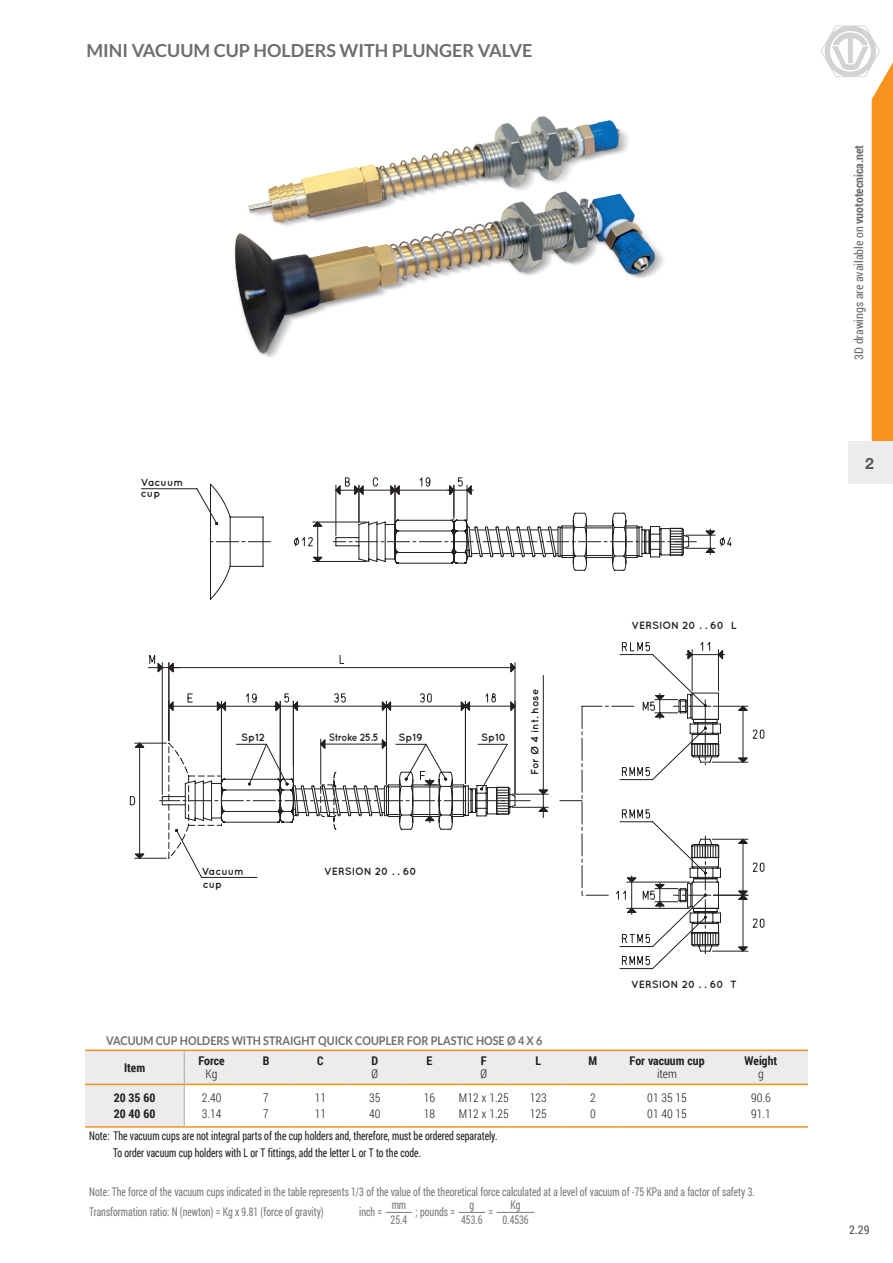
<style>
.page{position:relative;width:893px;height:1263px;background:#fff}
.page>*{position:absolute;margin:0;border:0;box-sizing:border-box;transform-origin:0 0}
.t1{font:700 18px "Lato";color:#6c6d70}
.t2{font:700 15.75px "Helvetica Neue LT Std";color:#57585a}
.t3{font:12px/19.8px "Roboto Condensed";color:#231f20;scale:.81 1}
.t4{font:300 12px "Roboto Condensed";color:#231f20}
.t5{font:700 12px "Lato";color:#6c6d70;scale:.9 1}
.t6{font:700 12px "Roboto Condensed";color:#231f20}
.t7{font:12px "Roboto Condensed";color:#6c6d70}
.t8{font:12px "Roboto Condensed";color:#57585a}
.t9{font:700 10.5px/11.2px "Quicksand";color:#231f20}
.t10{font:700 10.5px "Quicksand";letter-spacing:-.04em;color:#231f20;scale:.9 1}
.s1{font-weight:700}
</style>
<div class="page">
<img style="left:234px;top:116px;width:430px;height:241px">
<svg style="left:141px;top:477px;width:591px;height:123px"></svg>
<svg style="left:560px;top:641px;width:205px;height:328px"></svg>
<svg style="left:129px;top:655px;width:420px;height:223px"></svg>
<svg style="left:821px;top:25px;width:72px;height:416px"></svg>
<div style="left:848px;top:441px;width:45px;height:42px;background:#ececee"></div>
<svg style="left:85px;top:1051px;width:723px;height:75px;fill:#ececee"></svg>
<svg style="left:293px;top:1085px;width:421px;height:4px"></svg>
<svg style="left:184px;top:1051px;width:1px;height:75px"></svg>
<hr style="left:85px;top:1084px;width:99px;height:1px;background:#f7931d">
<hr style="left:184px;top:1084px;width:55px;height:1px;background:#f7931d">
<hr style="left:239px;top:1084px;width:54px;height:1px;background:#f7931d">
<hr style="left:293px;top:1084px;width:55px;height:1px;background:#f7931d">
<hr style="left:348px;top:1084px;width:54px;height:1px;background:#f7931d">
<hr style="left:402px;top:1084px;width:55px;height:1px;background:#f7931d">
<hr style="left:457px;top:1084px;width:54px;height:1px;background:#f7931d">
<hr style="left:511px;top:1084px;width:55px;height:1px;background:#f7931d">
<hr style="left:566px;top:1084px;width:54px;height:1px;background:#f7931d">
<hr style="left:620px;top:1084px;width:94px;height:1px;background:#f7931d">
<hr style="left:714px;top:1084px;width:94px;height:1px;background:#f7931d">
<hr style="left:85px;top:1126px;width:99px;height:2px;background:#f7931d">
<hr style="left:184px;top:1126px;width:55px;height:2px;background:#f7931d">
<hr style="left:239px;top:1126px;width:54px;height:2px;background:#f7931d">
<hr style="left:293px;top:1126px;width:55px;height:2px;background:#f7931d">
<hr style="left:348px;top:1126px;width:54px;height:2px;background:#f7931d">
<hr style="left:402px;top:1126px;width:55px;height:2px;background:#f7931d">
<hr style="left:457px;top:1126px;width:54px;height:2px;background:#f7931d">
<hr style="left:511px;top:1126px;width:55px;height:2px;background:#f7931d">
<hr style="left:566px;top:1126px;width:54px;height:2px;background:#f7931d">
<hr style="left:620px;top:1126px;width:94px;height:2px;background:#f7931d">
<hr style="left:714px;top:1126px;width:94px;height:2px;background:#f7931d">
<hr style="left:85px;top:1049px;width:99px;height:2px;background:#f7931d">
<hr style="left:184px;top:1049px;width:55px;height:2px;background:#f7931d">
<hr style="left:239px;top:1049px;width:54px;height:2px;background:#f7931d">
<hr style="left:293px;top:1049px;width:55px;height:2px;background:#f7931d">
<hr style="left:348px;top:1049px;width:54px;height:2px;background:#f7931d">
<hr style="left:402px;top:1049px;width:55px;height:2px;background:#f7931d">
<hr style="left:457px;top:1049px;width:54px;height:2px;background:#f7931d">
<hr style="left:511px;top:1049px;width:55px;height:2px;background:#f7931d">
<hr style="left:566px;top:1049px;width:54px;height:2px;background:#f7931d">
<hr style="left:620px;top:1049px;width:94px;height:2px;background:#f7931d">
<hr style="left:714px;top:1049px;width:94px;height:2px;background:#f7931d">
<svg style="left:386px;top:1212px;width:26px;height:1px"></svg>
<svg style="left:459px;top:1212px;width:26px;height:1px"></svg>
<hr style="left:497px;top:1212px;width:37px;height:1px;background:#231f20">
<div style="left:478px;top:731px;width:32px;height:11px;background:#fff"></div>
<div style="left:395px;top:731px;width:31px;height:11px;background:#fff"></div>
<div style="left:237px;top:731px;width:32px;height:11px;background:#fff"></div>
<h1 class="t1" style="left:87px;top:40px;width:447px">MINI VACUUM CUP HOLDERS WITH PLUNGER VALVE</h1>
<p class="t9" style="left:141px;top:476px;width:44px">Vacuum cup</p>
<p class="t9" style="left:241px;top:731px;width:25px">Sp12</p>
<p class="t9" style="left:399px;top:731px;width:26px">Sp19</p>
<p class="t9" style="left:481px;top:731px;width:26px">Sp10</p>
<p class="t10" style="left:329px;top:731px;width:57px">Stroke 25.5</p>
<p class="t9" style="left:529px;top:775px;width:87px;rotate:-90deg">For Ø 4 int. hose</p>
<p class="t9" style="left:202px;top:864px;width:44px;line-height:13.6px">Vacuum cup</p>
<p class="t9" style="left:324px;top:866px;width:94px">VERSION 20 . . 60</p>
<p class="t9" style="left:632px;top:619px;width:107px">VERSION 20 . . 60 L</p>
<p class="t9" style="left:631px;top:978px;width:107px">VERSION 20 . . 60 T</p>
<p class="t5" style="left:106px;top:1034px;width:486px">VACUUM CUP HOLDERS WITH STRAIGHT QUICK COUPLER FOR PLASTIC HOSE Ø 4 X 6</p>
<p class="t6" style="left:124px;top:1059px;width:23px">Item</p>
<p class="t6" style="left:198px;top:1052px;width:28px">Force</p>
<p class="t6" style="left:263px;top:1052px;width:8px">B</p>
<p class="t6" style="left:317px;top:1052px;width:8px">C</p>
<p class="t6" style="left:372px;top:1052px;width:8px">D</p>
<p class="t6" style="left:426px;top:1052px;width:7px">E</p>
<p class="t6" style="left:481px;top:1052px;width:7px">F</p>
<p class="t6" style="left:536px;top:1052px;width:7px">L</p>
<p class="t6" style="left:589px;top:1052px;width:10px">M</p>
<p class="t6" style="left:630px;top:1052px;width:76px">For vacuum cup</p>
<p class="t6" style="left:745px;top:1052px;width:34px">Weight</p>
<p class="t4" style="left:205px;top:1065px;width:13px">Kg</p>
<p class="t4" style="left:372px;top:1065px;width:8px">Ø</p>
<p class="t4" style="left:480px;top:1065px;width:8px">Ø</p>
<p class="t4" style="left:657px;top:1065px;width:22px">item</p>
<p class="t4" style="left:758px;top:1065px;width:7px">g</p>
<p class="t6" style="left:114px;top:1089px;width:43px">20 35 60</p>
<p class="t4" style="left:202px;top:1089px;width:21px">2.40</p>
<p class="t4" style="left:263px;top:1089px;width:7px">7</p>
<p class="t4" style="left:315px;top:1089px;width:13px">11</p>
<p class="t4" style="left:369px;top:1089px;width:13px">35</p>
<p class="t4" style="left:424px;top:1089px;width:13px">16</p>
<p class="t4" style="left:459px;top:1089px;width:51px">M12 x 1.25</p>
<p class="t4" style="left:530px;top:1089px;width:18px">123</p>
<p class="t4" style="left:590px;top:1089px;width:7px">2</p>
<p class="t4" style="left:647px;top:1089px;width:41px">01 35 15</p>
<p class="t4" style="left:751px;top:1089px;width:21px">90.6</p>
<p class="t6" style="left:114px;top:1105px;width:43px">20 40 60</p>
<p class="t4" style="left:202px;top:1105px;width:21px">3.14</p>
<p class="t4" style="left:263px;top:1105px;width:7px">7</p>
<p class="t4" style="left:315px;top:1105px;width:13px">11</p>
<p class="t4" style="left:369px;top:1105px;width:13px">40</p>
<p class="t4" style="left:424px;top:1105px;width:13px">18</p>
<p class="t4" style="left:459px;top:1105px;width:51px">M12 x 1.25</p>
<p class="t4" style="left:530px;top:1105px;width:18px">125</p>
<p class="t4" style="left:590px;top:1105px;width:7px">0</p>
<p class="t4" style="left:647px;top:1105px;width:41px">01 40 15</p>
<p class="t4" style="left:751px;top:1105px;width:21px">91.1</p>
<p class="t3" style="left:113px;top:1126px;width:476px;line-height:17px;text-indent:-24px">Note: The vacuum cups are not integral parts of the cup holders and, therefore, must be ordered separately.<br>To order vacuum cup holders with L or T fittings, add the letter L or T to the code.</p>
<p class="t3" style="left:89px;top:1182px;width:823px">Note: The force of the vacuum cups indicated in the table represents 1/3 of the value of the theoretical force calculated at a level of vacuum of -75 KPa and a factor of safety 3.<br>Transformation ratio: N (newton) = Kg x 9.81 (force of gravity)</p>
<p class="t3" style="left:511px;top:1194px;width:14px">Kg</p>
<p class="t3" style="left:392px;top:1194px;width:19px">mm</p>
<p class="t3" style="left:469px;top:1194px;width:7px">g</p>
<p class="t3" style="left:359px;top:1201px;width:30px">inch =</p>
<p class="t3" style="left:416px;top:1201px;width:50px">; pounds =</p>
<p class="t3" style="left:489px;top:1201px;width:7px">=</p>
<p class="t3" style="left:391px;top:1209px;width:22px">25.4</p>
<p class="t3" style="left:461px;top:1209px;width:28px">453.6</p>
<p class="t3" style="left:503px;top:1209px;width:34px">0.4536</p>
<p class="t7" style="left:850px;top:360px;width:216px;rotate:-90deg">3D drawings are available on <span class="s1">vuototecnica.net</span></p>
<h2 class="t2" style="left:865px;top:454px;width:10px">2</h2>
<p class="t8" style="left:849px;top:1221px;width:22px">2.29</p>
</div>
